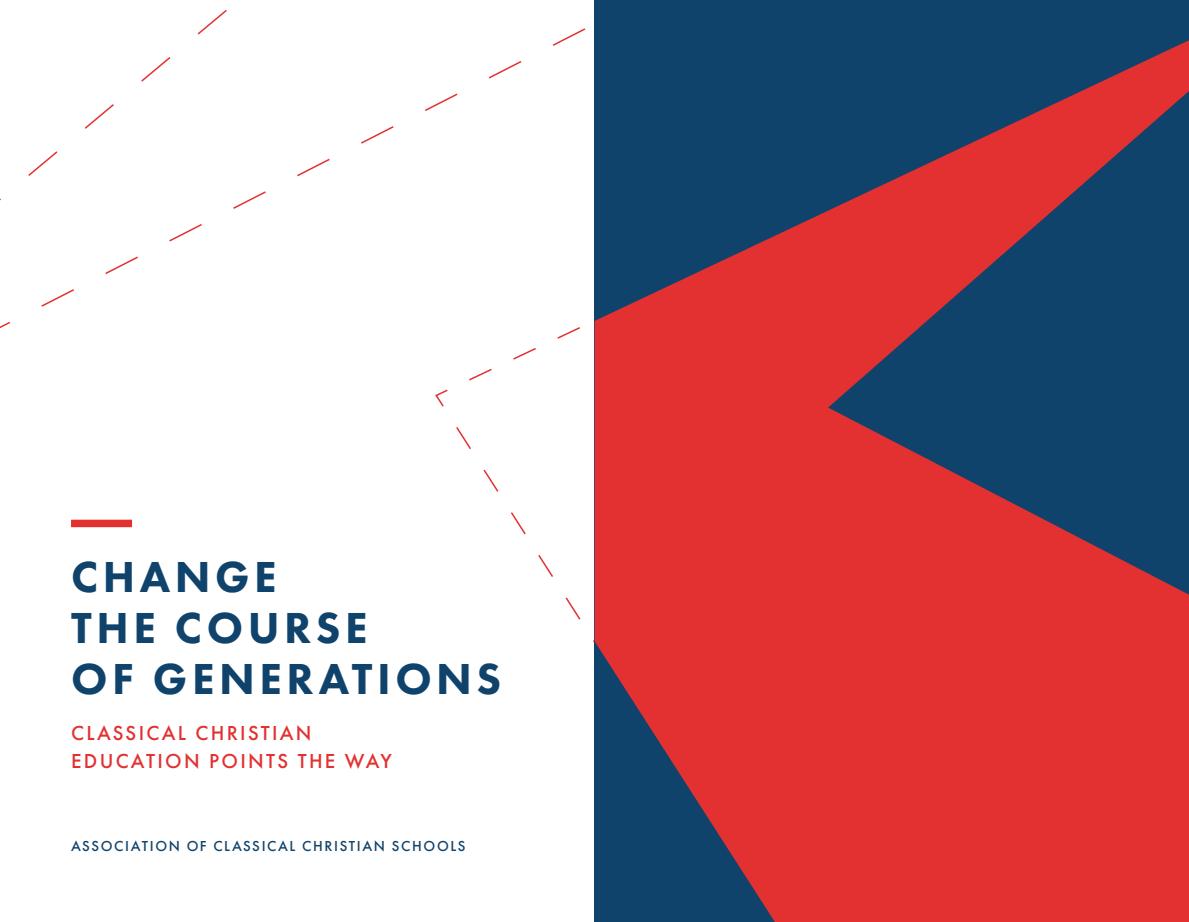
<style>
.page{position:relative;width:1189px;height:922px;background:#fff}
.page>*{position:absolute;margin:0;border:0;box-sizing:border-box;transform-origin:0 0}
.t1{font:800 45px/51px "Futura PT";letter-spacing:.1em;color:#10436b}
.t2{font:500 21px/28.5px "Futura PT";letter-spacing:.11em;color:#e33030}
.t3{font:500 15px "Futura PT";letter-spacing:.11em;color:#10436b}
</style>
<div class="page">
<div style="left:595px;top:0;width:594px;height:921px;background:#10436b"></div>
<svg style="left:595px;top:40px;width:594px;height:881px;fill:#e33030"></svg>
<div style="left:71px;top:519px;width:61px;height:8px;background:#e33030"></div>
<h1 class="t1" style="left:71px;top:550px;width:432px">CHANGE<br>THE COURSE<br>OF GENERATIONS</h1>
<p class="t2" style="left:71px;top:718px;width:322px">CLASSICAL CHRISTIAN<br>EDUCATION POINTS THE WAY</p>
<p class="t3" style="left:71px;top:836px;width:396px">ASSOCIATION OF CLASSICAL CHRISTIAN SCHOOLS</p>
</div>
